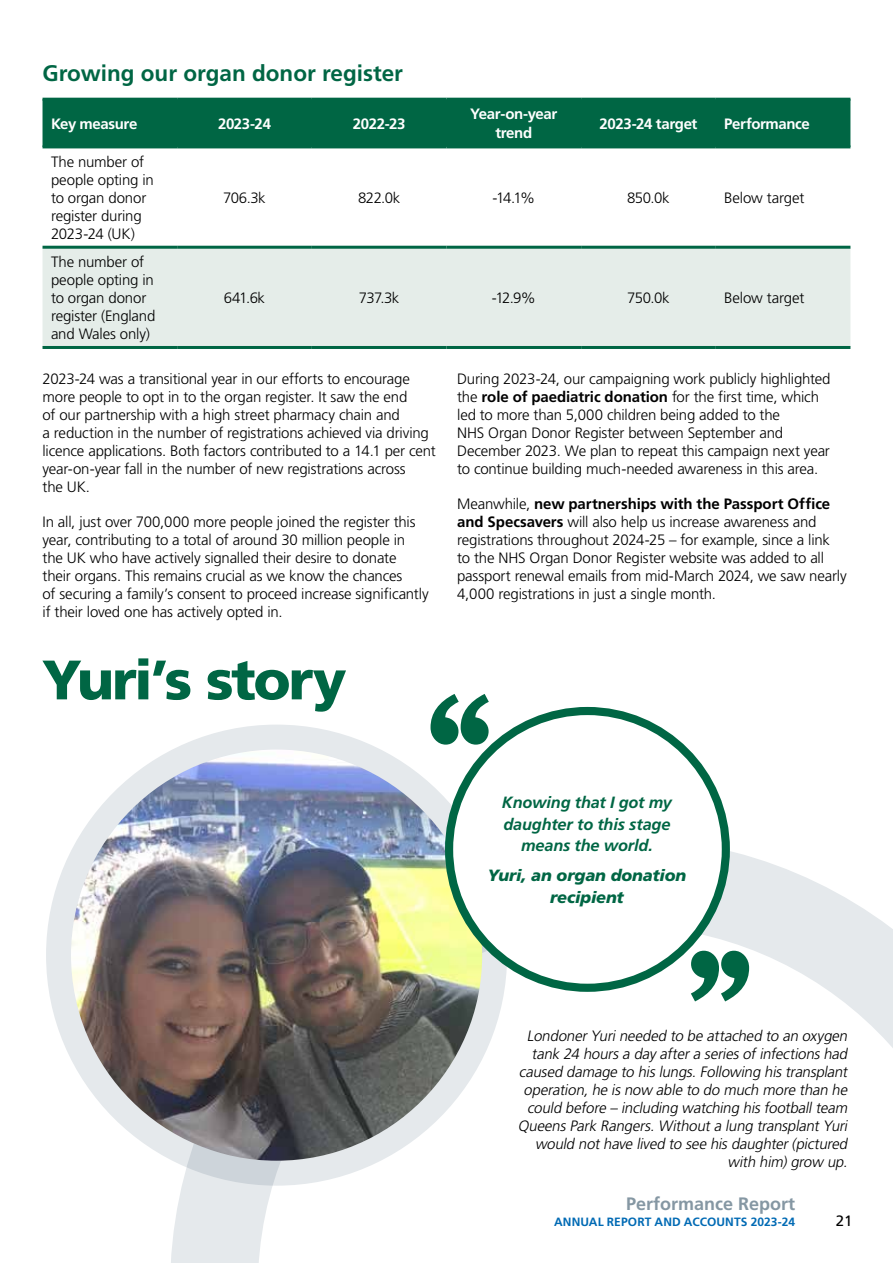
<style>
.page{position:relative;width:893px;height:1263px;background:#fff}
.page>*{position:absolute;margin:0;border:0;box-sizing:border-box;transform-origin:0 0}
.Heading_B_-_Removed_from_Contents{font:900 55.5px "Frutiger LT Pro";letter-spacing:-.04em;color:#064}
.Priority_Figure_Headings{font:700 22.5px "Frutiger LT Pro";color:#064}
.t1{font:700 18px "Frutiger LT Pro";color:#8597a3}
.Quote_Body{font:italic 700 16.35px/21.8px "Frutiger LT Pro";letter-spacing:-.01em;color:#064;text-align:center}
.Quote_Name{font:italic 900 16.35px/21.8px "Frutiger LT Pro";letter-spacing:-.01em;color:#064;text-align:center}
.Body_Copy{font:300 15px/18px "Frutiger LT Pro";letter-spacing:-.01em;color:#000}
.Photo_captions__Case_Studies{font:italic 300 15px/18px "Frutiger LT Pro";color:#000;text-align:right}
.Table_-_Body_Copy{font:300 15px/18px "Frutiger LT Pro";letter-spacing:-.01em;color:#000}
.Table_-_Body_Copy_Centred{font:300 15px "Frutiger LT Pro";letter-spacing:-.035em;color:#000}
.Table_-_Header{font:700 15px/19.5px "Frutiger LT Pro";letter-spacing:-.025em;color:#fff;text-align:center}
.Table_-_Header_Left{font:700 15px "Frutiger LT Pro";letter-spacing:-.025em;color:#fff}
.t2{font:15px "Frutiger LT Pro";color:#000}
.t3{font:700 12px "Frutiger LT Pro";letter-spacing:.01em;color:#006ab4}
.s1{font-weight:700}
</style>
<div class="page">
<svg style="left:170px;top:851px;width:723px;height:412px"></svg>
<div style="left:43px;top:101px;width:807px;height:44px;background:#064"></div>
<svg style="left:43px;top:148px;width:807px;height:98px"></svg>
<div style="left:177px;top:147px;width:135px;height:100px;background:#fff"></div>
<div style="left:43px;top:249px;width:807px;height:97px;background:#e5ede9"></div>
<hr style="left:43px;top:98px;width:134px;height:3px;background:#064">
<hr style="left:177px;top:98px;width:135px;height:3px;background:#064">
<hr style="left:312px;top:98px;width:134px;height:3px;background:#064">
<hr style="left:446px;top:98px;width:135px;height:3px;background:#064">
<hr style="left:581px;top:98px;width:135px;height:3px;background:#064">
<hr style="left:716px;top:98px;width:134px;height:3px;background:#064">
<hr style="left:43px;top:145px;width:134px;height:3px;background:#064">
<hr style="left:177px;top:145px;width:135px;height:3px;background:#064">
<hr style="left:312px;top:145px;width:134px;height:3px;background:#064">
<hr style="left:446px;top:145px;width:135px;height:3px;background:#064">
<hr style="left:581px;top:145px;width:135px;height:3px;background:#064">
<hr style="left:716px;top:145px;width:134px;height:3px;background:#064">
<hr style="left:43px;top:246px;width:134px;height:3px;background:#064">
<hr style="left:177px;top:246px;width:135px;height:3px;background:#064">
<hr style="left:312px;top:246px;width:134px;height:3px;background:#064">
<hr style="left:446px;top:246px;width:135px;height:3px;background:#064">
<hr style="left:581px;top:246px;width:135px;height:3px;background:#064">
<hr style="left:716px;top:246px;width:134px;height:3px;background:#064">
<hr style="left:43px;top:346px;width:134px;height:3px;background:#064">
<hr style="left:177px;top:346px;width:135px;height:3px;background:#064">
<hr style="left:312px;top:346px;width:134px;height:3px;background:#064">
<hr style="left:446px;top:346px;width:135px;height:3px;background:#064">
<hr style="left:581px;top:346px;width:135px;height:3px;background:#064">
<hr style="left:716px;top:346px;width:134px;height:3px;background:#064">
<img style="left:71px;top:749px;width:411px;height:412px;border-radius:206px">
<div style="left:46px;top:725px;width:461px;height:461px;border:25px solid #e5e9ec;border-radius:50%"></div>
<div style="left:449px;top:711px;width:277px;height:277px;background:#fff;border-radius:50%"></div>
<div style="left:445px;top:707px;width:285px;height:285px;border:8px solid #064;border-radius:50%"></div>
<svg style="left:431px;top:694px;width:58px;height:51px"></svg>
<svg style="left:691px;top:951px;width:58px;height:50px"></svg>
<p class="Priority_Figure_Headings" style="left:43px;top:59px;width:362px">Growing our organ donor register</p>
<p class="Table_-_Header_Left" style="left:51px;top:115px;width:88px">Key measure</p>
<p class="Table_-_Header" style="left:218px;top:114px;width:55px">2023-24</p>
<p class="Table_-_Header" style="left:353px;top:114px;width:54px">2022-23</p>
<p class="Table_-_Header" style="left:470px;top:104px;width:89px">Year-on-year trend</p>
<p class="Table_-_Header" style="left:599px;top:114px;width:99px">2023-24 target</p>
<p class="Table_-_Header_Left" style="left:724px;top:115px;width:87px">Performance</p>
<p class="Table_-_Body_Copy" style="left:51px;top:153px;width:104px">The number of people opting in to organ donor register during<br>2023-24 (UK)</p>
<p class="Table_-_Body_Copy_Centred" style="left:223px;top:189px;width:44px">706.3k</p>
<p class="Table_-_Body_Copy_Centred" style="left:358px;top:189px;width:44px">822.0k</p>
<p class="Table_-_Body_Copy_Centred" style="left:493px;top:189px;width:44px">-14.1%</p>
<p class="Table_-_Body_Copy_Centred" style="left:627px;top:189px;width:44px">850.0k</p>
<p class="Table_-_Body_Copy" style="left:724px;top:189px;width:82px">Below target</p>
<p class="Table_-_Body_Copy" style="left:51px;top:253px;width:106px">The number of people opting in to organ donor register (England and Wales only)</p>
<p class="Table_-_Body_Copy_Centred" style="left:224px;top:289px;width:43px">641.6k</p>
<p class="Table_-_Body_Copy_Centred" style="left:359px;top:289px;width:42px">737.3k</p>
<p class="Table_-_Body_Copy_Centred" style="left:492px;top:289px;width:45px">-12.9%</p>
<p class="Table_-_Body_Copy_Centred" style="left:627px;top:289px;width:44px">750.0k</p>
<p class="Table_-_Body_Copy" style="left:724px;top:289px;width:82px">Below target</p>
<p class="Body_Copy" style="left:43px;top:370px;width:395px">2023-24 was a transitional year in our efforts to encourage more people to opt in to the organ register. It saw the end<br>of our partnership with a high street pharmacy chain and<br>a reduction in the number of registrations achieved via driving licence applications. Both factors contributed to a 14.1 per cent year-on-year fall in the number of new registrations across<br>the UK.</p>
<p class="Body_Copy" style="left:43px;top:513px;width:388px">In all, just over 700,000 more people joined the register this year, contributing to a total of around 30 million people in the UK who have actively signalled their desire to donate<br>their organs. This remains crucial as we know the chances<br>of securing a family’s consent to proceed increase significantly if their loved one has actively opted in.</p>
<p class="Heading_B_-_Removed_from_Contents" style="left:42px;top:646px;width:306px">Yuri’s story</p>
<p class="Body_Copy" style="left:457px;top:370px;width:375px">During 2023-24, our campaigning work publicly highlighted the <span class="s1">role of paediatric donation</span> for the first time, which led to more than 5,000 children being added to the<br>NHS Organ Donor Register between September and December 2023. We plan to repeat this campaign next year to continue building much-needed awareness in this area.</p>
<p class="Body_Copy" style="left:457px;top:495px;width:391px">Meanwhile, <span class="s1">new partnerships with the Passport Office and Specsavers</span> will also help us increase awareness and registrations throughout 2024-25 – for example, since a link to the NHS Organ Donor Register website was added to all passport renewal emails from mid-March 2024, we saw nearly 4,000 registrations in just a single month.</p>
<p class="Quote_Body" style="left:502px;top:791px;width:171px">Knowing that I got my daughter to this stage means the world.</p>
<p class="Quote_Name" style="left:487px;top:865px;width:200px">Yuri, an organ donation recipient</p>
<p class="Photo_captions__Case_Studies" style="left:518px;top:1027px;width:334px">LondonerYurineeded to be attached to an oxygen tank 24 hoursa day aftera seriesofinfectionshad caused damage to hislungs.Following histransplant operation,he isnow able to do much more than he could before – including watching hisfootballteam QueensPark Rangers.Withouta lung transplantYuri would nothave lived to see hisdaughter(pictured with him)grow up.</p>
<p class="t1" style="left:626px;top:1193px;width:171px">Performance Report</p>
<p class="t3" style="left:554px;top:1214px;width:243px">ANNUAL REPORT AND ACCOUNTS 2023-24</p>
<p class="t2" style="left:836px;top:1212px;width:18px">21</p>
</div>
